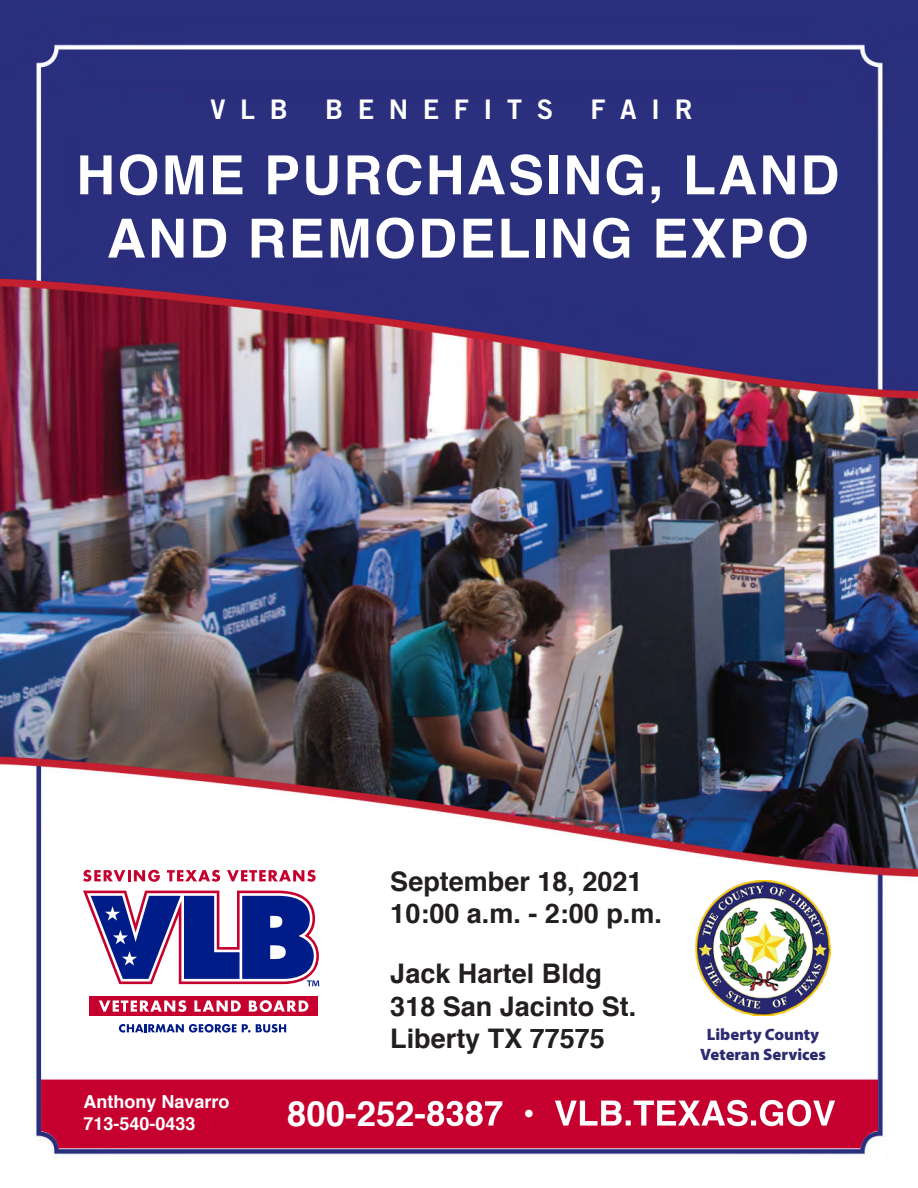
<style>
.page{position:relative;width:918px;height:1188px;background:#fff}
.page>*{position:absolute;margin:0;border:0;box-sizing:border-box;transform-origin:0 0}
.t1{font:700 54px/63.3px "Helvetica";letter-spacing:.04em;color:#fff;text-align:center}
.t2{font:700 34.65px "Helvetica";color:#fff}
.t3{font:700 27px/32.4px "Helvetica";color:#231f20}
.t4{font:27px "Trade Gothic Bold Two";letter-spacing:.54em;color:#fff}
.t5{font:700 18px/21.6px "Helvetica";color:#fff}
.t6{font:900 16.5px/19.8px "Myriad Pro";color:#2c2b6f;text-align:center}
</style>
<div class="page">
<img style="left:0;top:0;width:918px;height:1157px">
<div style="left:41px;top:1080px;width:837px;height:68px;background:#c5002e"></div>
<svg style="left:83px;top:891px;width:236px;height:95px"></svg>
<div style="left:90px;top:996px;width:228px;height:20px;background:#c5002e"></div>
<svg style="left:99px;top:1000px;width:87px;height:12px"></svg>
<svg style="left:194px;top:1000px;width:47px;height:12px"></svg>
<svg style="left:249px;top:1000px;width:59px;height:12px"></svg>
<svg style="left:83px;top:870px;width:77px;height:12px"></svg>
<svg style="left:167px;top:870px;width:53px;height:12px"></svg>
<svg style="left:227px;top:870px;width:89px;height:12px"></svg>
<svg style="left:119px;top:1024px;width:167px;height:9px"></svg>
<svg style="left:427px;top:1101px;width:75px;height:25px"></svg>
<svg style="left:555px;top:1100px;width:280px;height:26px"></svg>
<img style="left:695px;top:880px;width:136px;height:136px">
<p class="t4" style="left:211px;top:93px;width:79px">VLB</p>
<p class="t4" style="left:325px;top:93px;width:230px">BENEFITS</p>
<p class="t4" style="left:591px;top:93px;width:104px">FAIR</p>
<h1 class="t1" style="left:76px;top:144px;width:765px">HOME PURCHASING, LAND<br>AND REMODELING EXPO</h1>
<p class="t3" style="left:390px;top:865px;width:273px">September 18, 2021<br>10:00 a.m. - 2:00 p.m.</p>
<p class="t3" style="left:390px;top:958px;width:248px">Jack Hartel Bldg<br>318 San Jacinto St.<br>Liberty TX 77575</p>
<p class="t5" style="left:84px;top:1091px;width:148px">Anthony Navarro<br>713-540-0433</p>
<p class="t2" style="left:287px;top:1085px;width:140px">800-252-</p>
<p class="t2" style="left:523px;top:1085px;width:14px">•</p>
<p class="t6" style="left:700px;top:1024px;width:127px">Liberty County<br>Veteran Services</p>
</div>
